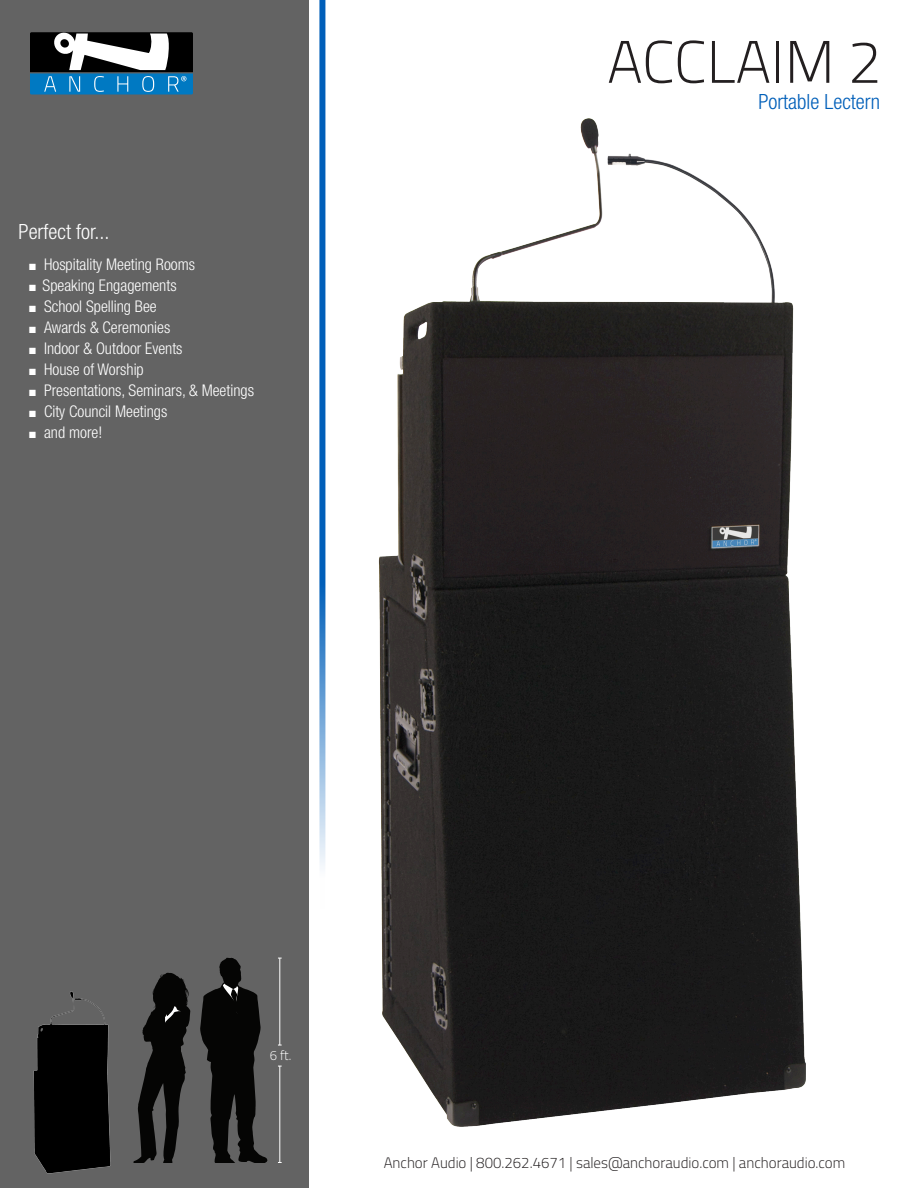
<style>
.page{position:relative;width:918px;height:1188px;background:#fff}
.page>*{position:absolute;margin:0;border:0;box-sizing:border-box;transform-origin:0 0}
.t1{font:300 60px "Cairo";color:#231f20}
.t2{font:300 condensed 21px "Helvetica Neue";color:#005fb9}
.t3{font:300 condensed 21px "Helvetica Neue";color:#fff}
.features_list{font:300 condensed 16.2px "Helvetica Neue";color:#fff}
.t4{font:300 15px "Cairo";color:#231f20}
.t5{font:300 13.2px "Cairo";color:#fff}
.s1{font-size:16.5px}
</style>
<div class="page">
<img style="left:325px;top:105px;width:481px;height:1022px">
<div style="left:0;top:0;width:309px;height:1188px;background:#636363"></div>
<svg style="left:139px;top:972px;width:51px;height:191px"></svg>
<svg style="left:200px;top:958px;width:68px;height:205px"></svg>
<hr style="left:279px;top:958px;width:1px;height:87px;background:#fff">
<hr style="left:279px;top:1066px;width:1px;height:96px;background:#fff">
<svg style="left:319px;top:0;width:6px;height:867px;background:#3781c8"></svg>
<img style="left:33px;top:991px;width:106px;height:183px">
<svg style="left:30px;top:32px;width:163px;height:62px;background:#476b82"></svg>
<p class="t3" style="left:19px;top:220px;width:93px">Perfect for...</p>
<p class="features_list" style="left:29px;top:255px;width:168px">■ Hospitality Meeting Rooms</p>
<p class="features_list" style="left:29px;top:276px;width:149px">■ Speaking Engagements</p>
<p class="features_list" style="left:29px;top:297px;width:129px">■ School Spelling Bee</p>
<p class="features_list" style="left:29px;top:318px;width:143px">■ Awards &amp; Ceremonies</p>
<p class="features_list" style="left:29px;top:339px;width:155px">■ Indoor &amp; Outdoor Events</p>
<p class="features_list" style="left:29px;top:360px;width:116px">■ House of Worship</p>
<p class="features_list" style="left:29px;top:381px;width:226px">■ Presentations, Seminars, &amp; Meeting<span class="s1">s</span></p>
<p class="features_list" style="left:29px;top:402px;width:140px">■ City Council Meetings</p>
<p class="features_list" style="left:29px;top:423px;width:75px">■ and more!</p>
<p class="t1" style="left:607px;top:13px;width:276px">ACCLAIM 2</p>
<p class="t2" style="left:758px;top:89px;width:123px">Portable Lectern</p>
<p class="t5" style="left:270px;top:1044px;width:23px">6 ft.</p>
<p class="t4" style="left:384px;top:1151px;width:463px">Anchor Audio | 800.262.4671 | sales@anchoraudio.com | anchoraudio.com</p>
</div>
